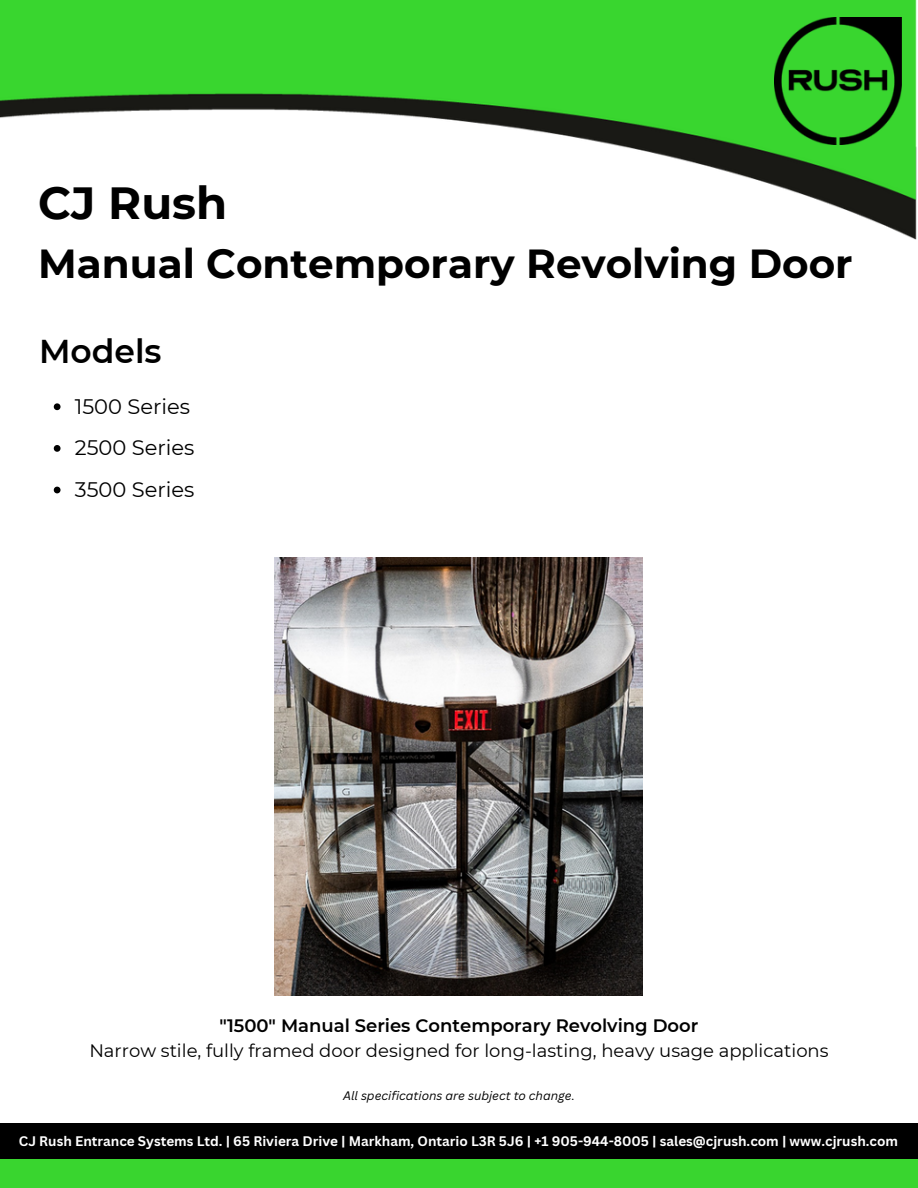
<style>
.page{position:relative;width:918px;height:1188px;background:#fff}
.page>*{position:absolute;margin:0;border:0;box-sizing:border-box;transform-origin:0 0}
.t1{font:700 45px "Montserrat";color:#000}
.t2{font:700 40.5px "Montserrat";color:#000}
.t3{font:600 33px "Montserrat";color:#000}
.t4{font:21px "Montserrat";color:#000}
.t5{font:18px "Montserrat";color:#000}
.t6{font:600 18px "Montserrat";color:#000}
.t7{font:700 13.5px "Canva Sans";color:#fff}
.t8{font:italic 12px "Canva Sans";color:#000}
</style>
<div class="page">
<img style="left:0;top:0;width:917px;height:240px">
<img style="left:774px;top:17px;width:127px;height:127px">
<div style="left:0;top:1152px;width:918px;height:36px;background:#39d52f"></div>
<div style="left:0;top:1123px;width:918px;height:36px;background:#000"></div>
<img style="left:275px;top:558px;width:368px;height:437px">
<svg style="left:54px;top:403px;width:7px;height:7px"></svg>
<svg style="left:54px;top:445px;width:7px;height:7px"></svg>
<svg style="left:54px;top:487px;width:7px;height:6px"></svg>
<p class="t1" style="left:38px;top:176px;width:191px">CJ Rush</p>
<p class="t2" style="left:38px;top:239px;width:816px">Manual Contemporary Revolving Door</p>
<p class="t3" style="left:39px;top:331px;width:124px">Models</p>
<p class="t4" style="left:75px;top:393px;width:117px">1500 Series</p>
<p class="t4" style="left:75px;top:435px;width:121px">2500 Series</p>
<p class="t4" style="left:75px;top:476px;width:121px">3500 Series</p>
<p class="t6" style="left:220px;top:1015px;width:480px">"1500" Manual Series Contemporary Revolving Door</p>
<p class="t5" style="left:89px;top:1040px;width:741px">Narrow stile, fully framed door designed for long-lasting, heavy usage applications</p>
<p class="t8" style="left:343px;top:1087px;width:233px">All specifications are subject to change.</p>
<p class="t7" style="left:19px;top:1131px;width:881px">CJ Rush Entrance Systems Ltd. | 65 Riviera Drive | Markham, Ontario L3R 5J6 | +1 905-944-8005 | sales@cjrush.com | www.cjrush.com</p>
</div>
